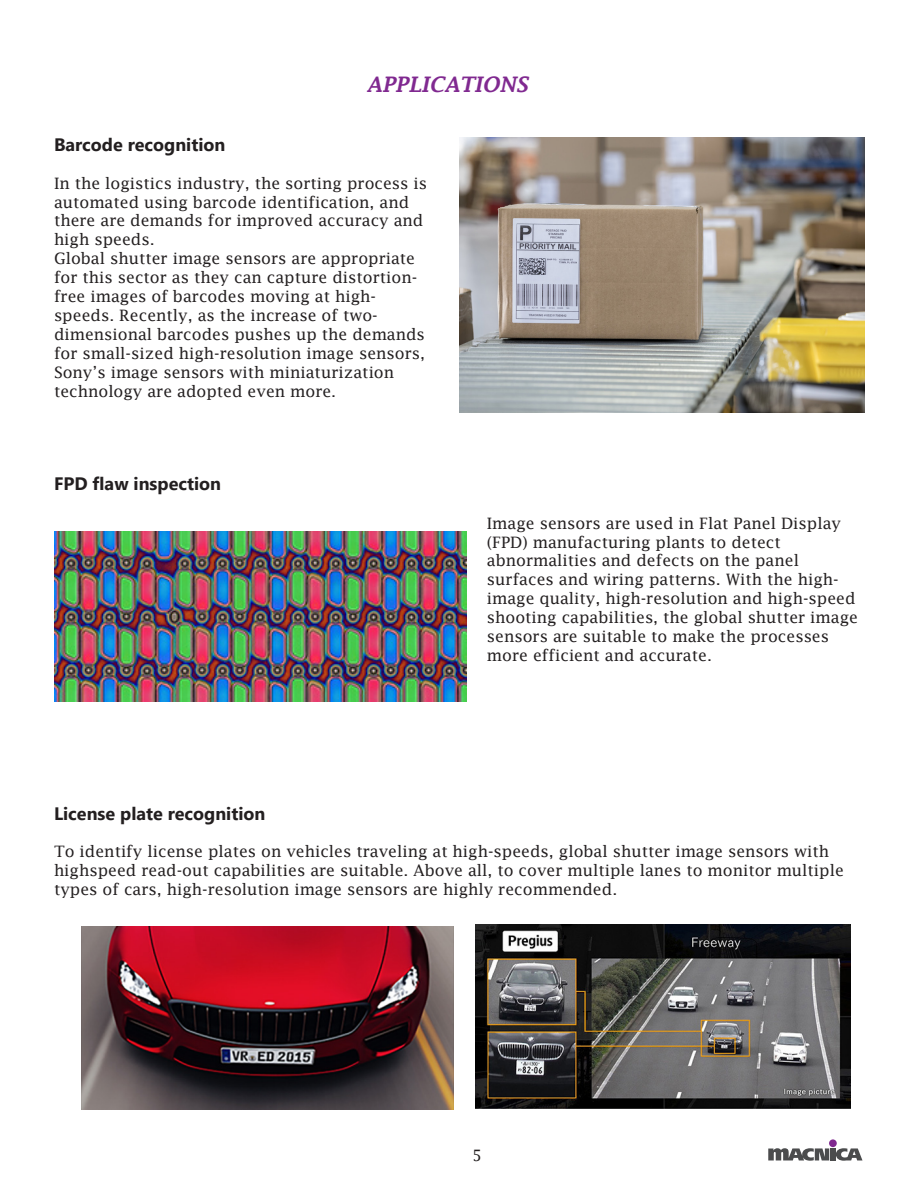
<style>
.page{position:relative;width:918px;height:1188px;background:#fff}
.page>*{position:absolute;margin:0;border:0;box-sizing:border-box;transform-origin:0 0}
.t1{font:italic 600 21px "Lucida Fax";color:#802990}
.t2{font:700 18px "Segoe UI";color:#231f20}
.t3{font:15.75px/18.9px "Lucida Fax";color:#231f20}
</style>
<div class="page">
<div style="left:830px;top:1148px;width:5px;height:12px;background:#4b4c4d"></div>
<svg style="left:836px;top:1148px;width:27px;height:13px"></svg>
<svg style="left:768px;top:1148px;width:61px;height:13px"></svg>
<div style="left:829px;top:1139px;width:8px;height:8px;background:#802990;border-radius:50%"></div>
<img style="left:459px;top:138px;width:405px;height:274px">
<img style="left:54px;top:531px;width:412px;height:171px">
<img style="left:81px;top:926px;width:373px;height:183px">
<img style="left:476px;top:924px;width:375px;height:185px">
<p class="t1" style="left:367px;top:72px;width:162px">APPLICATIONS</p>
<p class="t2" style="left:54px;top:127px;width:173px">Barcode recognition</p>
<p class="t3" style="left:54px;top:173px;width:375px">In the logistics industry, the sorting process is automated using barcode identification, and there are demands for improved accuracy and high speeds.</p>
<p class="t3" style="left:54px;top:249px;width:373px">Global shutter image sensors are appropriate for this sector as they can capture distortion&shy;free images of barcodes moving at high&shy;speeds. Recently, as the increase of two&shy;dimensional barcodes pushes up the demands for small-sized high-resolution image sensors, Sony’s image sensors with miniaturization technology are adopted even more.</p>
<p class="t2" style="left:54px;top:467px;width:169px">FPD flaw inspection</p>
<p class="t3" style="left:487px;top:513px;width:373px">Image sensors are used in Flat Panel Display (FPD) manufacturing plants to detect abnormalities and defects on the panel surfaces and wiring patterns. With the high&shy;image quality, high-resolution and high-speed shooting capabilities, the global shutter image sensors are suitable to make the processes more efficient and accurate.</p>
<p class="t2" style="left:54px;top:796px;width:213px">License plate recognition</p>
<p class="t3" style="left:54px;top:842px;width:791px">To identify license plates on vehicles traveling at high-speeds, global shutter image sensors with highspeed read-out capabilities are suitable. Above all, to cover multiple lanes to monitor multiple types of cars, high-resolution image sensors are highly recommended.</p>
<p class="t3" style="left:472px;top:1145px;width:11px">5</p>
</div>
